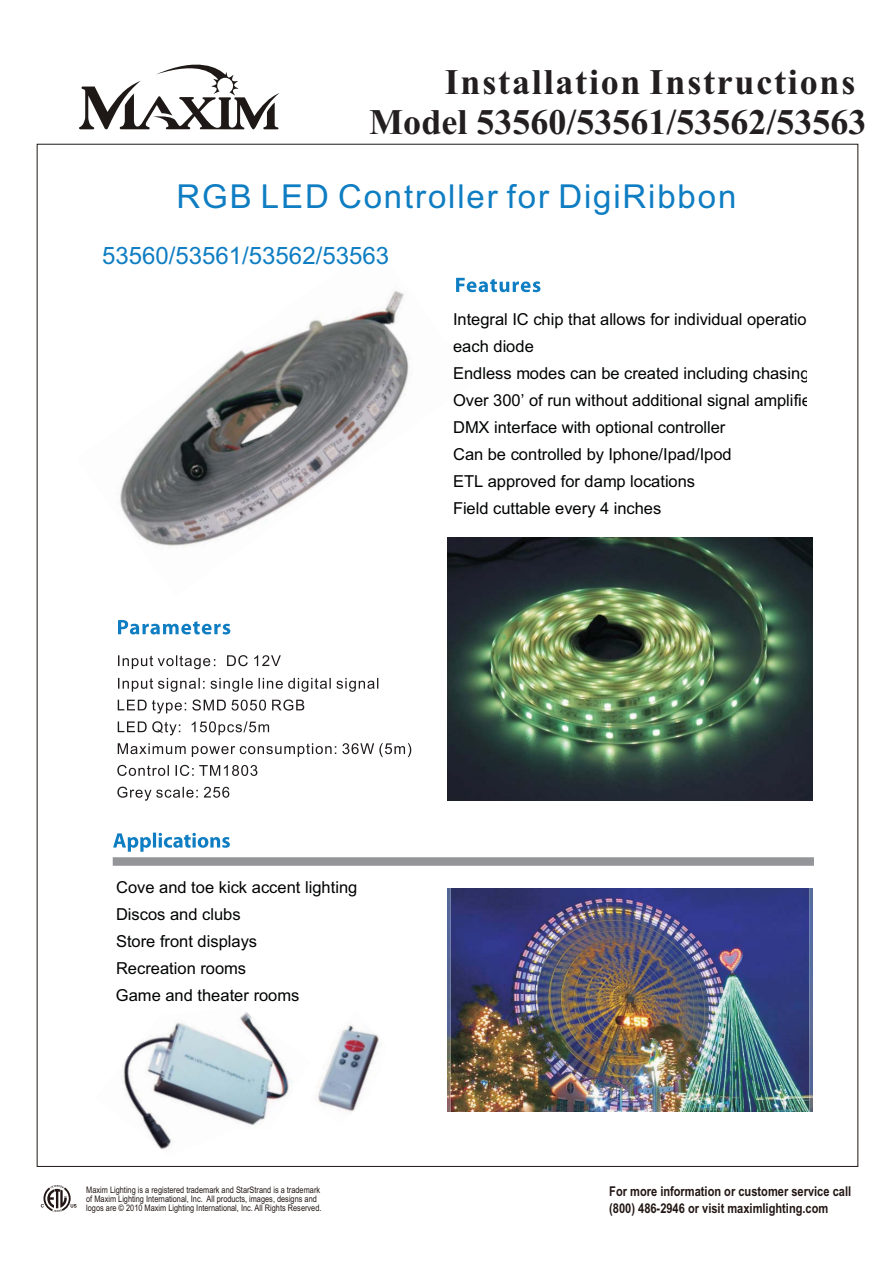
<style>
.page{position:relative;width:893px;height:1263px;background:#fff}
.page>*{position:absolute;margin:0;border:0;box-sizing:border-box;transform-origin:0 0}
.t1{font:700 36px/39.2px "Times New Roman";letter-spacing:.045em;color:#231f20}
.t2{font:33px "Arial";letter-spacing:.055em;color:#0e7dc2}
.t3{font:24px "Arial";color:#0e7dc2}
.t4{font:16.5px/27px "Arial";color:#010202}
.t5{font:700 13.5px/16.2px "Arial Narrow";color:#221714}
.t6{font:9px/9px "Arial Narrow";color:#221714}
</style>
<div class="page">
<svg style="left:79px;top:64px;width:200px;height:66px"></svg>
<svg style="left:41px;top:1185px;width:36px;height:27px"></svg>
<img style="left:123px;top:1012px;width:169px;height:138px">
<img style="left:120px;top:277px;width:355px;height:271px">
<div style="left:113px;top:857px;width:701px;height:9px;background:#939598"></div>
<svg style="left:113px;top:833px;width:117px;height:19px"></svg>
<img style="left:447px;top:538px;width:365px;height:263px">
<svg style="left:456px;top:278px;width:84px;height:14px"></svg>
<svg style="left:118px;top:620px;width:112px;height:14px"></svg>
<svg style="left:118px;top:655px;width:97px;height:14px"></svg>
<svg style="left:227px;top:655px;width:54px;height:11px"></svg>
<svg style="left:118px;top:678px;width:260px;height:14px"></svg>
<svg style="left:118px;top:700px;width:186px;height:14px"></svg>
<svg style="left:118px;top:721px;width:151px;height:14px"></svg>
<svg style="left:118px;top:743px;width:293px;height:14px"></svg>
<svg style="left:117px;top:765px;width:140px;height:11px"></svg>
<svg style="left:117px;top:787px;width:112px;height:14px"></svg>
<img style="left:447px;top:889px;width:365px;height:223px">
<img style="left:316px;top:1025px;width:65px;height:88px">
<p class="t1" style="left:369px;top:62px;width:499px;text-indent:76px">Installation Instructions<br>Model 53560/53561/53562/53563</p>
<p class="t2" style="left:176px;top:184px;width:561px">RGB LED Controller for DigiRibbon</p>
<p class="t3" style="left:102px;top:247px;width:288px">53560/53561/53562/53563</p>
<p class="t4" style="left:453px;top:307px;width:359px">Integral IC chip that allows for individual operatio each diode<br>Endless modes can be created including chasing Over 300’ of run without additional signal amplifie DMX interface with optional controller<br>Can be controlled by Iphone/Ipad/Ipod<br>ETL approved for damp locations<br>Field cuttable every 4 inches</p>
<p class="t4" style="left:116px;top:875px;width:243px">Cove and toe kick accent lighting<br>Discos and clubs<br>Store front displays<br>Recreation rooms<br>Game and theater rooms</p>
<p class="t6" style="left:86px;top:1186px;width:237px">Maxim Lighting is a registered trademark and StarStrand is a trademark of Maxim Lighting International, Inc. All products, images, designs and logos are © 2010 Maxim Lighting International, Inc. All Rights Reserved.</p>
<p class="t5" style="left:609px;top:1184px;width:243px">For more information or customer service call (800) 486-2946 or visit maximlighting.com</p>
</div>
